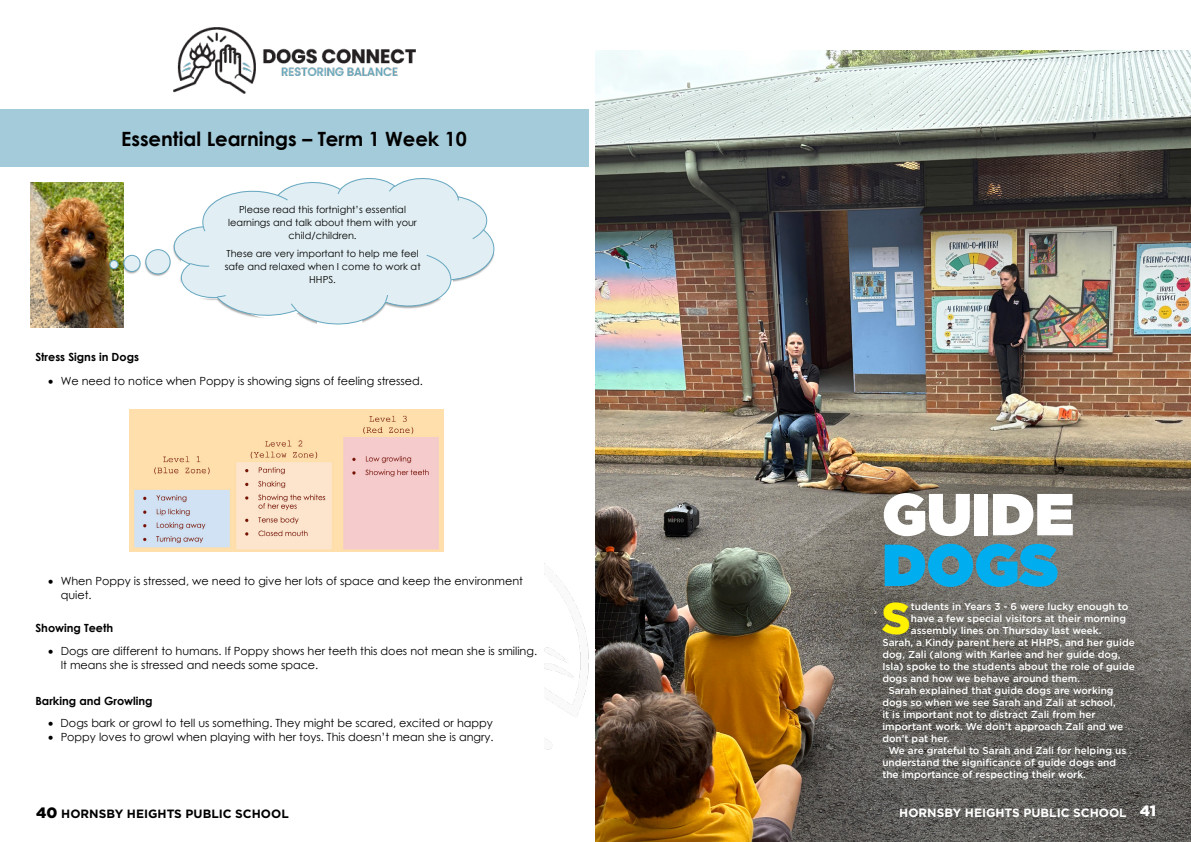
<style>
.page{position:relative;width:1191px;height:842px;background:#fff}
.page>*{position:absolute;margin:0;border:0;box-sizing:border-box;transform-origin:0 0}
.t1{font:900 59.1px "Gotham";color:#fff}
.t2{font:900 59.1px "Gotham";color:#00aeef}
.t3{font:900 44.3px "Gotham";color:#fff200}
.t4{font:700 19.7px "Century Gothic";color:#000}
.t5{font:700 12px "Gotham";color:#000}
.t6{font:700 12px "Gotham";color:#fff}
.t7{font:11.3px/13.8px "Century Gothic";letter-spacing:-.005em;color:#000}
.t8{font:700 11.3px "Century Gothic";letter-spacing:-.005em;color:#000}
.t9{font:500 10px "Gotham";color:#fff}
.t10{font:9.7px/12.9px "Century Gothic";letter-spacing:.005em;color:#000;text-align:center}
.s1{font-weight:900;font-size:15px}
</style>
<div class="page">
<img style="left:173px;top:28px;width:243px;height:65px">
<img style="left:544px;top:563px;width:45px;height:186px">
<div style="left:0;top:109px;width:589px;height:58px;background:#a4cbda"></div>
<img style="left:30px;top:182px;width:77px;height:145px">
<img style="left:107px;top:182px;width:63px;height:146px">
<div style="left:110px;top:260px;width:8px;height:9px;background:#e1eef3;border-radius:50%"></div>
<div style="left:124px;top:255px;width:16px;height:16px;background:#e1eef3;border-radius:50%"></div>
<div style="left:146px;top:250px;width:24px;height:24px;background:#e1eef3;border-radius:50%"></div>
<svg style="left:170px;top:178px;width:325px;height:147px"></svg>
<div style="left:110px;top:260px;width:8px;height:9px;border:1px solid #65a7c0;border-radius:50%"></div>
<div style="left:124px;top:255px;width:16px;height:17px;border:1px solid #65a7c0;border-radius:50%"></div>
<div style="left:146px;top:249px;width:24px;height:25px;border:1px solid #65a7c0;border-radius:50%"></div>
<svg style="left:190px;top:185px;width:294px;height:125px"></svg>
<div style="left:226px;top:208px;width:181px;height:84px;background:#e1eef3"></div>
<img style="left:130px;top:409px;width:313px;height:143px">
<img style="left:595px;top:50px;width:596px;height:792px">
<h3 class="t4" style="left:121px;top:124px;width:347px">Essential Learnings – Term 1 Week 10</h3>
<p class="t10" style="left:228px;top:203px;width:190px">Please read this fortnight’s essential learnings and talk about them with your child/children.</p>
<p class="t10" style="left:225px;top:247px;width:197px">These are very important to help me feel safe and relaxed when I come to work at<br>HHPS.</p>
<p class="t8" style="left:35px;top:349px;width:105px">Stress Signs in Dogs</p>
<p class="t7" style="left:48px;top:373px;width:376px">• We need to notice when Poppy is showing signs of feeling stressed.</p>
<p class="t7" style="left:61px;top:574px;width:464px;text-indent:-13px">• When Poppy is stressed, we need to give her lots of space and keep the environment quiet.</p>
<p class="t8" style="left:35px;top:619px;width:79px">Showing Teeth</p>
<p class="t7" style="left:61px;top:644px;width:478px;text-indent:-13px">• Dogs are different to humans. If Poppy shows her teeth this does not mean she is smiling.<br>It means she is stressed and needs some space.</p>
<p class="t8" style="left:35px;top:692px;width:119px">Barking and Growling</p>
<p class="t7" style="left:48px;top:716px;width:446px">• Dogs bark or growl to tell us something. They might be scared, excited or happy</p>
<p class="t7" style="left:48px;top:730px;width:447px">• Poppy loves to growl when playing with her toys. This doesn’t mean she is angry.</p>
<h1 class="t1" style="left:882px;top:472px;width:193px">GUIDE</h1>
<h1 class="t2" style="left:882px;top:523px;width:177px">DOGS</h1>
<h2 class="t3" style="left:882px;top:587px;width:30px">S</h2>
<p class="t9" style="left:910px;top:599px;width:219px">tudents in Years 3 - 6 were lucky enough to</p>
<p class="t9" style="left:910px;top:611px;width:217px">have a few special visitors at their morning</p>
<p class="t9" style="left:910px;top:623px;width:192px">assembly lines on Thursday last week.</p>
<p class="t9" style="left:882px;top:635px;width:254px">Sarah, a Kindy parent here at HHPS, and her guide</p>
<p class="t9" style="left:882px;top:647px;width:240px">dog, Zali (along with Karlee and her guide dog,</p>
<p class="t9" style="left:882px;top:659px;width:254px">Isla) spoke to the students about the role of guide</p>
<p class="t9" style="left:882px;top:671px;width:199px">dogs and how we behave around them.</p>
<p class="t9" style="left:888px;top:683px;width:227px">Sarah explained that guide dogs are working</p>
<p class="t9" style="left:882px;top:695px;width:235px">dogs so when we see Sarah and Zali at school,</p>
<p class="t9" style="left:882px;top:707px;width:215px">it is important not to distract Zali from her</p>
<p class="t9" style="left:882px;top:719px;width:242px">important work. We don’t approach Zali and we</p>
<p class="t9" style="left:882px;top:731px;width:69px">don’t pat her.</p>
<p class="t9" style="left:888px;top:743px;width:239px">We are grateful to Sarah and Zali for helping us</p>
<p class="t9" style="left:882px;top:755px;width:235px">understand the significance of guide dogs and</p>
<p class="t9" style="left:882px;top:767px;width:205px">the importance of respecting their work.</p>
<p class="t5" style="left:36px;top:805px;width:254px"><span class="s1">40</span> HORNSBY HEIGHTS PUBLIC SCHOOL</p>
<p class="t6" style="left:899px;top:804px;width:258px">HORNSBY HEIGHTS PUBLIC SCHOOL <span class="s1">41</span></p>
</div>
